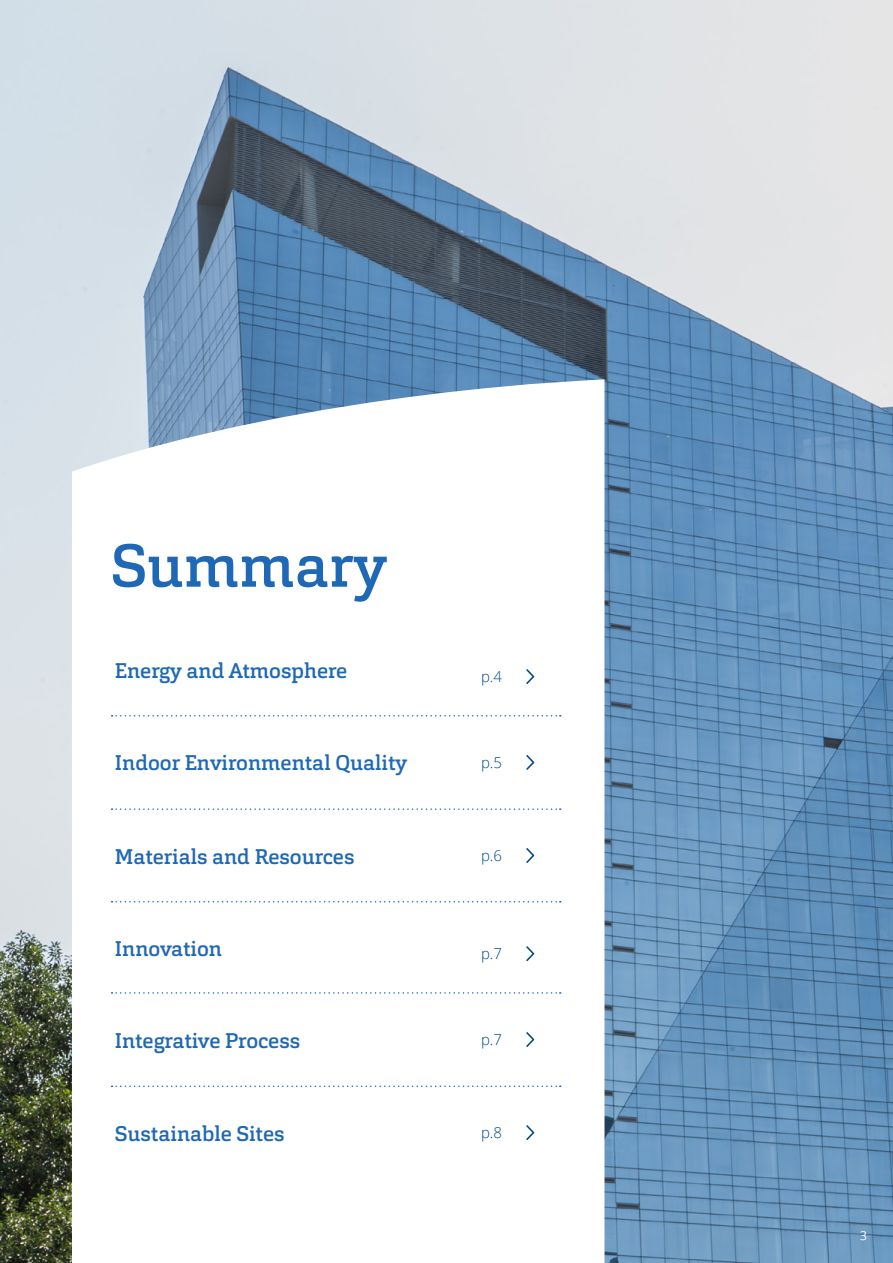
<style>
.page{position:relative;width:893px;height:1263px;background:#fff}
.page>*{position:absolute;margin:0;border:0;box-sizing:border-box;transform-origin:0 0}
.t1{font:500 60px "Cargan";color:#1e68b5}
.t2{font:500 21px "Cargan";color:#1e68b5}
.t3{font:300 15px "Open Sans";color:#004987}
.t4{font:300 12px "Open Sans";color:#fff}
</style>
<div class="page">
<img style="left:0;top:0;width:893px;height:1263px">
<svg style="left:72px;top:379px;width:532px;height:884px"></svg>
<svg style="left:526px;top:669px;width:8px;height:15px"></svg>
<svg style="left:526px;top:946px;width:8px;height:15px"></svg>
<svg style="left:526px;top:755px;width:8px;height:15px"></svg>
<svg style="left:526px;top:1032px;width:8px;height:15px"></svg>
<svg style="left:526px;top:848px;width:8px;height:15px"></svg>
<svg style="left:526px;top:1125px;width:8px;height:15px"></svg>
<svg style="left:112px;top:715px;width:449px;height:1px"></svg>
<svg style="left:112px;top:992px;width:449px;height:2px"></svg>
<svg style="left:112px;top:808px;width:449px;height:2px"></svg>
<svg style="left:112px;top:901px;width:449px;height:1px"></svg>
<svg style="left:112px;top:1085px;width:449px;height:2px"></svg>
<h1 class="t1" style="left:111px;top:527px;width:278px">Summary</h1>
<p class="t2" style="left:115px;top:658px;width:234px">Energy and Atmosphere</p>
<p class="t2" style="left:115px;top:750px;width:294px">Indoor Environmental Quality</p>
<p class="t2" style="left:115px;top:843px;width:241px">Materials and Resources</p>
<p class="t2" style="left:115px;top:935px;width:109px">Innovation</p>
<p class="t2" style="left:115px;top:1027px;width:187px">Integrative Process</p>
<p class="t2" style="left:115px;top:1120px;width:171px">Sustainable Sites</p>
<p class="t3" style="left:481px;top:667px;width:23px">p.4</p>
<p class="t3" style="left:481px;top:752px;width:23px">p.5</p>
<p class="t3" style="left:481px;top:845px;width:23px">p.6</p>
<p class="t3" style="left:481px;top:944px;width:23px">p.7</p>
<p class="t3" style="left:481px;top:1029px;width:23px">p.7</p>
<p class="t3" style="left:481px;top:1122px;width:23px">p.8</p>
<p class="t4" style="left:860px;top:1227px;width:8px">3</p>
</div>
